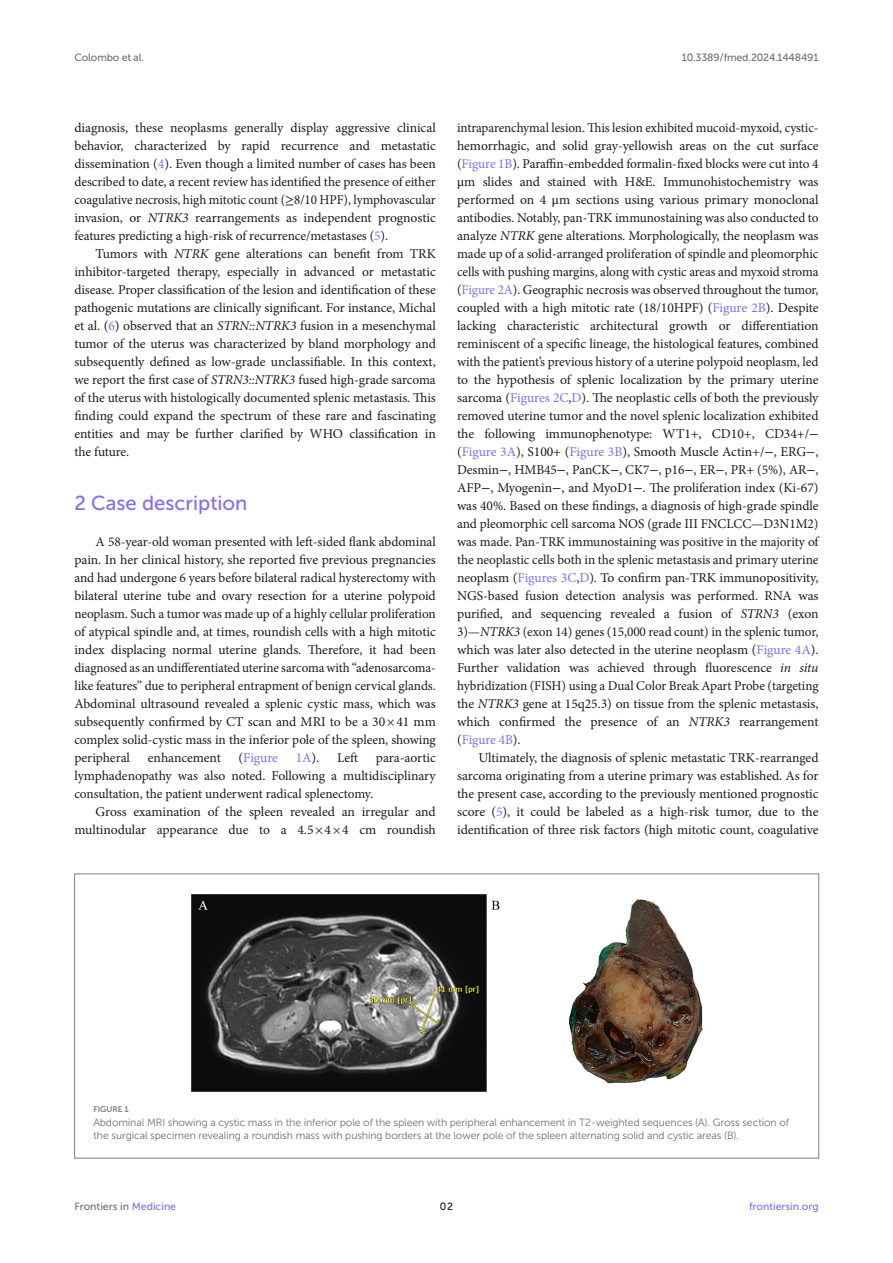
<style>
.page{position:relative;width:893px;height:1263px;background:#fff}
.page>*{position:absolute;margin:0;border:0;box-sizing:border-box;transform-origin:0 0}
.HEAD_1{font:20.25px "Museo Sans 500";color:#856df0}
.TEXT{font:13.5px/18px "Minion Pro";letter-spacing:-.005em;color:#1b1c1b;text-align:justify}
.TEXT_FLUSH{font:13.5px/18px "Minion Pro";letter-spacing:-.005em;color:#1b1c1b;text-align:justify}
.TEXT_FLUSH-2{font:13.5px "Minion Pro";letter-spacing:-.005em;color:#856df0}
.FIG_LEG{font:10.5px/13.5px "Museo Sans 300";letter-spacing:-.01em;color:#706f70}
.t1{font:10.5px "Museo Sans 500";letter-spacing:-.015em;color:#706f70}
.t2{font:10.5px "Museo Sans 500";color:#856df0}
.t3{font:10.5px "Museo Sans 500";color:#1b1c1b}
.FIG_HD{font:8.25px "Museo Sans 700";letter-spacing:-.01em;color:#7e7f7f}
.s1{color:#856df0}
.s2{font-family:"STIX General"}
.s3{font-style:italic}
.s4{color:#1b1c1b}
</style>
<div class="page">
<img style="left:191px;top:894px;width:512px;height:198px">
<p class="t1" style="left:74px;top:51px;width:71px">Colombo et al.</p>
<p class="t1" style="left:682px;top:51px;width:138px">10.3389/fmed.2024.1448491</p>
<p class="TEXT_FLUSH" style="left:74px;top:119px;width:363px">diagnosis, these neoplasms generally display aggressive clinical behavior, characterized by rapid recurrence and metastatic dissemination (<span class="s1">4</span>). Even though a limited number of cases has been described to date, a recent review has identified the presence of either coagulative necrosis, high mitotic count (<span class="s2">≥</span>8/10 HPF), lymphovascular invasion, or <span class="s3">NTRK3</span> rearrangements as independent prognostic features predicting a high-risk of recurrence/metastases (<span class="s1">5</span>).</p>
<p class="TEXT" style="left:74px;top:245px;width:363px;text-indent:21px">Tumors with <span class="s3">NTRK</span> gene alterations can benefit from TRK inhibitor-targeted therapy, especially in advanced or metastatic disease. Proper classification of the lesion and identification of these pathogenic mutations are clinically significant. For instance, Michal et al. (<span class="s1">6</span>) observed that an <span class="s3">STRN::NTRK3</span> fusion in a mesenchymal tumor of the uterus was characterized by bland morphology and subsequently defined as low-grade unclassifiable. In this context, we report the first case of <span class="s3">STRN3::NTRK3</span> fused high-grade sarcoma of the uterus with histologically documented splenic metastasis. This finding could expand the spectrum of these rare and fascinating entities and may be further clarified by WHO classification in the future.</p>
<p class="HEAD_1" style="left:74px;top:492px;width:175px">2 Case description</p>
<p class="TEXT_FLUSH" style="left:74px;top:533px;width:363px;text-indent:21px">A 58-year-old woman presented with left-sided flank abdominal pain. In her clinical history, she reported five previous pregnancies and had undergone 6 years before bilateral radical hysterectomy with bilateral uterine tube and ovary resection for a uterine polypoid neoplasm. Such a tumor was made up of a highly cellular proliferation of atypical spindle and, at times, roundish cells with a high mitotic index displacing normal uterine glands. Therefore, it had been diagnosed as an undifferentiated uterine sarcoma with “adenosarcoma&shy;like features” due to peripheral entrapment of benign cervical glands.<br>Abdominal ultrasound revealed a splenic cystic mass, which was subsequently confirmed by CT scan and MRI to be a 30×41 mm complex solid-cystic mass in the inferior pole of the spleen, showing peripheral</p>
<p class="TEXT_FLUSH" style="left:148px;top:749px;width:74px">enhancement</p>
<p class="TEXT_FLUSH-2" style="left:239px;top:749px;width:41px"><span class="s4">(</span>Figure</p>
<p class="TEXT_FLUSH-2" style="left:296px;top:749px;width:25px">1A<span class="s4">).</span></p>
<p class="TEXT_FLUSH" style="left:337px;top:749px;width:23px">Left</p>
<p class="TEXT_FLUSH" style="left:74px;top:749px;width:363px;text-indent:302px">para-aortic lymphadenopathy was also noted. Following a multidisciplinary consultation, the patient underwent radical splenectomy.</p>
<p class="TEXT" style="left:74px;top:803px;width:363px;text-align:right">Gross examination of the spleen revealed an irregular and multinodular appearance due to a 4.5×4×4 cm roundish</p>
<p class="TEXT" style="left:457px;top:119px;width:363px">intraparenchymal lesion. This lesion exhibited mucoid-myxoid, cystic&shy;hemorrhagic, and solid gray-yellowish areas on the cut surface (<span class="s1">Figure 1B</span>). Paraffin-embedded formalin-fixed blocks were cut into 4 <span class="s2">μ</span>m slides and stained with H&amp;E. Immunohistochemistry was performed on 4 <span class="s2">μ</span>m sections using various primary monoclonal antibodies. Notably, pan-TRK immunostaining was also conducted to analyze <span class="s3">NTRK</span> gene alterations. Morphologically, the neoplasm was made up of a solid-arranged proliferation of spindle and pleomorphic cells with pushing margins, along with cystic areas and myxoid stroma (<span class="s1">Figure 2A</span>). Geographic necrosis was observed throughout the tumor, coupled with a high mitotic rate (18/10HPF) (<span class="s1">Figure 2B</span>). Despite lacking characteristic architectural growth or differentiation reminiscent of a specific lineage, the histological features, combined with the patient’s previous history of a uterine polypoid neoplasm, led to the hypothesis of splenic localization by the primary uterine sarcoma (<span class="s1">Figures 2C</span>,<span class="s1">D</span>). The neoplastic cells of both the previously removed uterine tumor and the novel splenic localization exhibited the following immunophenotype: WT1+, CD10+, CD34+/<span class="s2">− </span>(<span class="s1">Figure 3A</span>), S100+ (<span class="s1">Figure 3B</span>), Smooth Muscle Actin+/<span class="s2">−</span>, ERG<span class="s2">−</span>, Desmin<span class="s2">−</span>, HMB45<span class="s2">−</span>, PanCK<span class="s2">−</span>, CK7<span class="s2">−</span>, p16<span class="s2">−</span>, ER<span class="s2">−</span>, PR+ (5%), AR<span class="s2">−</span>, AFP<span class="s2">−</span>, Myogenin<span class="s2">−</span>, and MyoD1<span class="s2">−</span>. The proliferation index (Ki-67) was 40%. Based on these findings, a diagnosis of high-grade spindle and pleomorphic cell sarcoma NOS (grade III FNCLCC—D3N1M2) was made. Pan-TRK immunostaining was positive in the majority of the neoplastic cells both in the splenic metastasis and primary uterine neoplasm (<span class="s1">Figures 3C</span>,<span class="s1">D</span>). To confirm pan-TRK immunopositivity, NGS-based fusion detection analysis was performed. RNA was purified, and sequencing revealed a fusion of <span class="s3">STRN3</span> (exon 3)—<span class="s3">NTRK3</span> (exon 14) genes (15,000 read count) in the splenic tumor, which was later also detected in the uterine neoplasm (<span class="s1">Figure 4A</span>).<br>Further validation was achieved through fluorescence <span class="s3">in situ </span>hybridization (FISH) using a Dual Color Break Apart Probe (targeting the <span class="s3">NTRK3</span> gene at 15q25.3) on tissue from the splenic metastasis, which confirmed the presence of an <span class="s3">NTRK3</span> rearrangement (<span class="s1">Figure 4B</span>).</p>
<p class="TEXT" style="left:457px;top:749px;width:363px;text-indent:21px">Ultimately, the diagnosis of splenic metastatic TRK-rearranged sarcoma originating from a uterine primary was established. As for the present case, according to the previously mentioned prognostic score (<span class="s1">5</span>), it could be labeled as a high-risk tumor, due to the identification of three risk factors (high mitotic count, coagulative</p>
<p class="FIG_HD" style="left:94px;top:1105px;width:37px">FIGURE 1</p>
<p class="FIG_LEG" style="left:94px;top:1115px;width:697px">Abdominal MRI showing a cystic mass in the inferior pole of the spleen with peripheral enhancement in T2-weighted sequences (A). Gross section of the surgical specimen revealing a roundish mass with pushing borders at the lower pole of the spleen alternating solid and cystic areas (B).</p>
<p class="t1" style="left:74px;top:1200px;width:103px">Frontiers in <span class="s1">Medicine</span></p>
<p class="t3" style="left:440px;top:1200px;width:15px">02</p>
<p class="t2" style="left:749px;top:1200px;width:71px">frontiersin.org</p>
</div>
